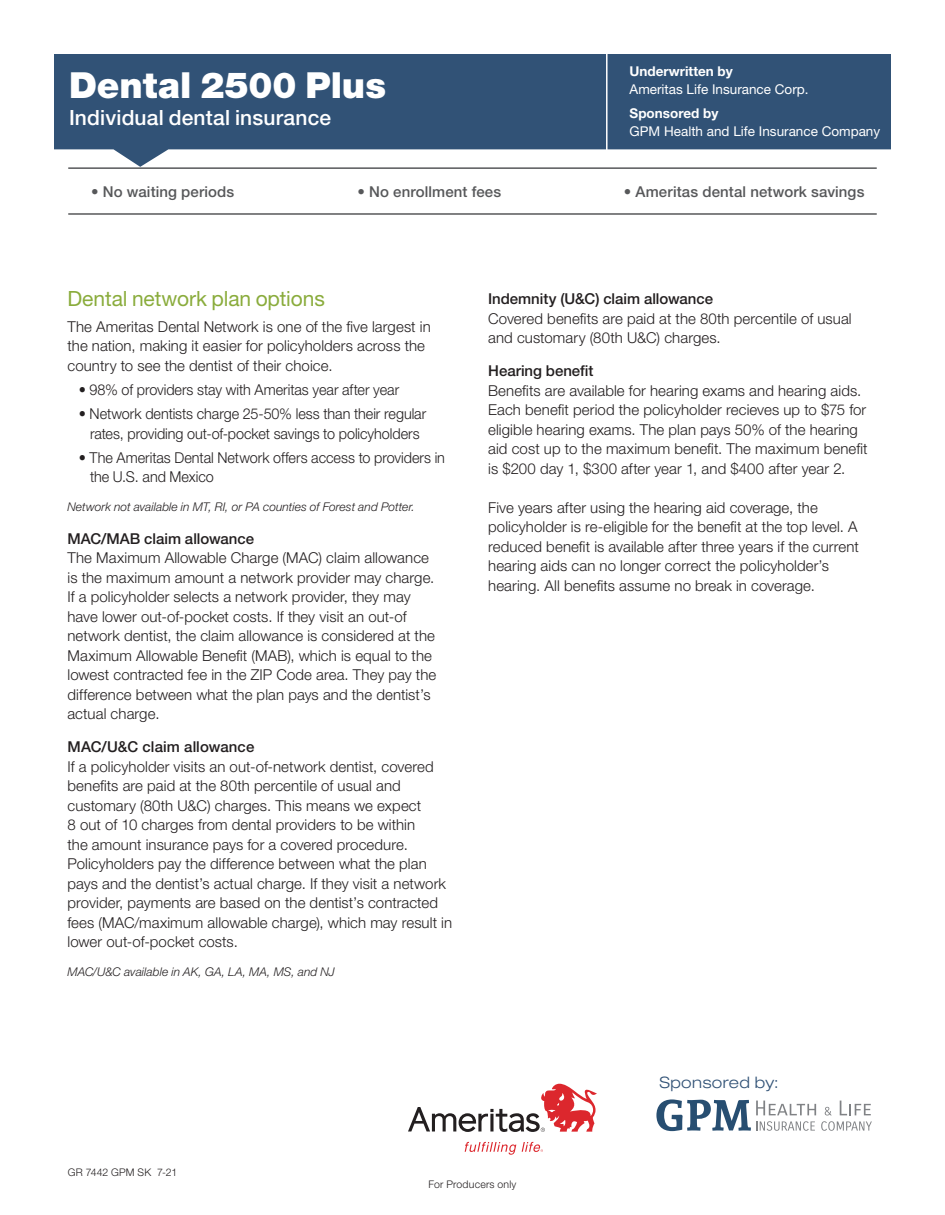
<style>
.page{position:relative;width:945px;height:1215px;background:#fff}
.page>*{position:absolute;margin:0;border:0;box-sizing:border-box;transform-origin:0 0}
.T1{font:900 36px "Helvetica Neue LT Std";color:#fff}
.T2{font:500 21px "Helvetica Neue LT Std";letter-spacing:.01em;color:#fff}
.SH1{font:21px "Helvetica Neue LT Std";letter-spacing:-.005em;color:#8aac3c}
.t1{font:300 expanded 15.75px "Helvetica Neue LT Std";letter-spacing:.025em;color:#315276}
.P9{font:300 15px/19.5px "Helvetica Neue LT Std";letter-spacing:.005em;color:#231f20}
.P9_Bullet_List{font:300 15px/19.5px "Helvetica Neue LT Std";letter-spacing:-.005em;color:#231f20;text-align:center;scale:.96 1}
.P9-2{font:500 15px "Helvetica Neue LT Std";color:#231f20}
.P9_Bullet_List-2{font:500 15px "Helvetica Neue LT Std";letter-spacing:.005em;color:#57585a}
.body{font:13.5px "Helvetica Neue LT Std";color:#fff}
.body-2{font:700 13.5px "Helvetica Neue LT Std";color:#fff}
.P9-3{font:italic 300 12px "Helvetica Neue LT Std";letter-spacing:.005em;color:#231f20}
.t2{font:300 10.5px "Helvetica Neue LT Std";letter-spacing:.02em;color:#231f20}
</style>
<div class="page">
<svg style="left:54px;top:54px;width:837px;height:113px;background:#506c8a"></svg>
<hr style="left:606px;top:49px;width:2px;height:103px;background:#fff">
<svg style="left:465px;top:1142px;width:78px;height:13px"></svg>
<svg style="left:408px;top:1084px;width:189px;height:48px"></svg>
<svg style="left:656px;top:1099px;width:216px;height:32px"></svg>
<hr style="left:68px;top:167px;width:809px;height:2px;background:#57585a">
<hr style="left:68px;top:213px;width:809px;height:2px;background:#57585a">
<p class="T1" style="left:69px;top:63px;width:319px">Dental 2500 Plus</p>
<p class="T2" style="left:69px;top:105px;width:264px">Individual dental insurance</p>
<p class="body-2" style="left:630px;top:62px;width:105px">Underwritten by</p>
<p class="body" style="left:630px;top:81px;width:181px">Ameritas Life Insurance Corp.</p>
<p class="body-2" style="left:630px;top:105px;width:90px">Sponsored by</p>
<p class="body" style="left:630px;top:123px;width:252px">GPM Health and Life Insurance Company</p>
<p class="P9_Bullet_List-2" style="left:91px;top:182px;width:145px">• No waiting periods</p>
<p class="P9_Bullet_List-2" style="left:358px;top:182px;width:145px">• No enrollment fees</p>
<p class="P9_Bullet_List-2" style="left:624px;top:182px;width:242px">• Ameritas dental network savings</p>
<p class="SH1" style="left:68px;top:286px;width:259px">Dental network plan options</p>
<p class="P9" style="left:68px;top:317px;width:365px">The Ameritas Dental Network is one of the five largest in the nation, making it easier for policyholders across the country to see the dentist of their choice.</p>
<p class="P9_Bullet_List" style="left:79px;top:380px;width:335px">• 98% of providers stay with Ameritas year after year</p>
<p class="P9_Bullet_List" style="left:79px;top:404px;width:364px">• Network dentists charge 25-50% less than their regular rates, providing out-of-pocket savings to policyholders</p>
<p class="P9_Bullet_List" style="left:90px;top:447px;width:371px;text-align:left;text-indent:-11px">• The Ameritas Dental Network offers access to providers in the U.S. and Mexico</p>
<p class="P9-3" style="left:68px;top:499px;width:349px">Network not available in MT, RI, or PA counties of Forest and Potter.</p>
<p class="P9-2" style="left:68px;top:529px;width:188px">MAC/MAB claim allowance</p>
<p class="P9" style="left:68px;top:548px;width:370px">The Maximum Allowable Charge (MAC) claim allowance is the maximum amount a network provider may charge.<br>If a policyholder selects a network provider, they may have lower out-of-pocket costs. If they visit an out-of network dentist, the claim allowance is considered at the Maximum Allowable Benefit (MAB), which is equal to the lowest contracted fee in the ZIP Code area. They pay the difference between what the plan pays and the dentist’s actual charge.</p>
<p class="P9-2" style="left:68px;top:738px;width:188px">MAC/U&amp;C claim allowance</p>
<p class="P9" style="left:68px;top:756px;width:386px">If a policyholder visits an out-of-network dentist, covered benefits are paid at the 80th percentile of usual and customary (80th U&amp;C) charges. This means we expect<br>8 out of 10 charges from dental providers to be within<br>the amount insurance pays for a covered procedure.<br>Policyholders pay the difference between what the plan pays and the dentist’s actual charge. If they visit a network provider, payments are based on the dentist’s contracted fees (MAC/maximum allowable charge), which may result in lower out-of-pocket costs.</p>
<p class="P9-3" style="left:68px;top:964px;width:269px">MAC/U&amp;C available in AK, GA, LA, MA, MS, and NJ</p>
<p class="P9-2" style="left:488px;top:290px;width:226px">Indemnity (U&amp;C) claim allowance</p>
<p class="P9" style="left:488px;top:308px;width:365px">Covered benefits are paid at the 80th percentile of usual and customary (80th U&amp;C) charges.</p>
<p class="P9-2" style="left:488px;top:362px;width:107px">Hearing benefit</p>
<p class="P9" style="left:488px;top:380px;width:381px">Benefits are available for hearing exams and hearing aids.<br>Each benefit period the policyholder recieves up to $75 for eligible hearing exams. The plan pays 50% of the hearing aid cost up to the maximum benefit. The maximum benefit is $200 day 1, $300 after year 1, and $400 after year 2.</p>
<p class="P9" style="left:488px;top:497px;width:372px">Five years after using the hearing aid coverage, the policyholder is re-eligible for the benefit at the top level. A reduced benefit is available after three years if the current hearing aids can no longer correct the policyholder’s hearing. All benefits assume no break in coverage.</p>
<p class="t2" style="left:68px;top:1165px;width:111px">GR 7442 GPM SK 7-21</p>
<p class="t1" style="left:659px;top:1073px;width:121px">Sponsored by:</p>
<p class="t2" style="left:429px;top:1178px;width:89px">For Producers only</p>
</div>
